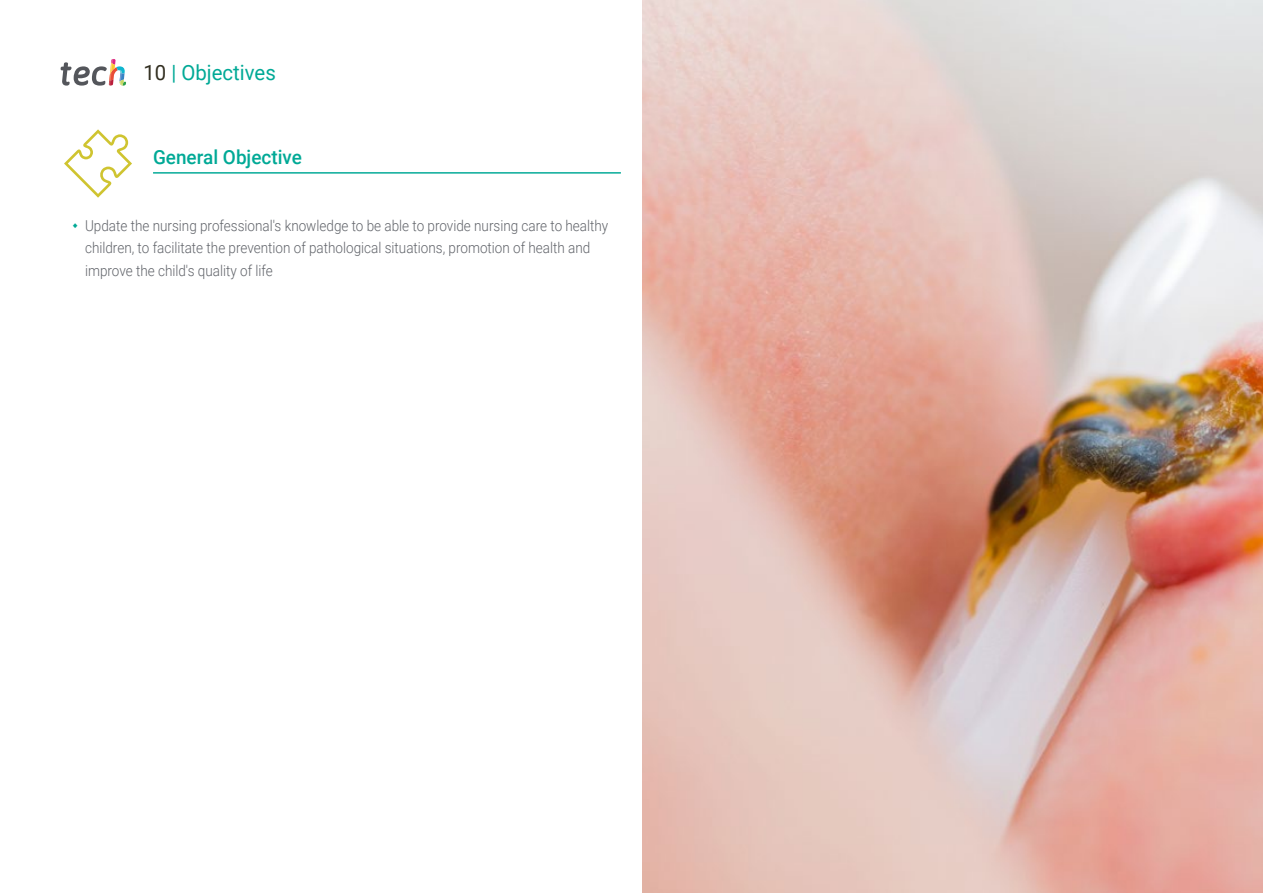
<style>
.page{position:relative;width:1263px;height:893px;background:#fff}
.page>*{position:absolute;margin:0;border:0;box-sizing:border-box;transform-origin:0 0}
.t1{font:21px "Roboto";color:#00a996}
.t2{font:500 19.5px "Roboto";color:#00a996}
.t3{font:300 15px/22.5px "Roboto";color:#61646a;scale:.9 1}
.s1{color:#312e20}
</style>
<div class="page">
<hr style="left:153px;top:172px;width:468px;height:1px;background:#00a996">
<svg style="left:64px;top:129px;width:68px;height:69px"></svg>
<img style="left:642px;top:0;width:621px;height:893px">
<svg style="left:61px;top:59px;width:65px;height:27px"></svg>
<h1 class="t1" style="left:144px;top:57px;width:134px"><span class="s1">10</span> | Objectives</h1>
<h2 class="t2" style="left:153px;top:144px;width:150px">General Objective</h2>
<p class="t3" style="left:85px;top:214px;width:583px">Update the nursing professional's knowledge to be able to provide nursing care to healthy children, to facilitate the prevention of pathological situations, promotion of health and improve the child's quality of life</p>
</div>
